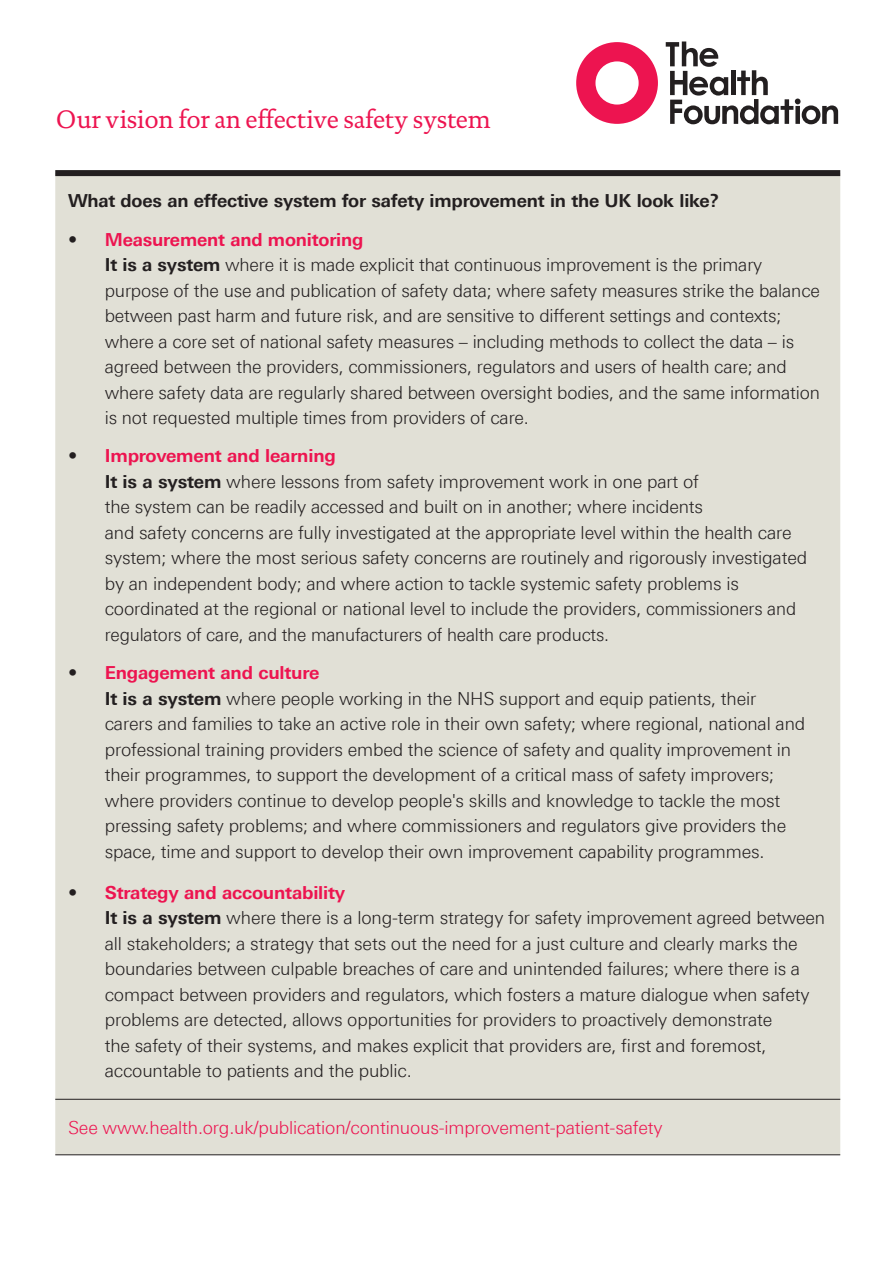
<style>
.page{position:relative;width:893px;height:1263px;background:#fff}
.page>*{position:absolute;margin:0;border:0;box-sizing:border-box;transform-origin:0 0}
.t1{font:25.5px "DTL Documenta TOT";letter-spacing:-.01em;color:#ed1450}
.t2{font:300 18px/25.5px "LT Univers Basic";letter-spacing:-.01em;color:#231f20}
.t3{font:300 18px "LT Univers Basic";letter-spacing:-.01em;color:#ed1450}
.t4{font:700 18px "Linotype Univers 630";letter-spacing:-.01em;color:#231f20}
.s1{font-family:"Linotype Univers 630";font-weight:700;color:#ed1450}
.s2{font-family:"Linotype Univers 630";font-weight:700}
</style>
<div class="page">
<div style="left:55px;top:176px;width:785px;height:978px;background:#e1e0d6"></div>
<hr style="left:55px;top:1099px;width:785px;height:1px;background:#231f20">
<hr style="left:55px;top:1154px;width:785px;height:1px;background:#231f20">
<div style="left:55px;top:170px;width:785px;height:6px;background:#231f20"></div>
<svg style="left:576px;top:42px;width:82px;height:82px"></svg>
<svg style="left:666px;top:42px;width:172px;height:82px"></svg>
<h2 class="t1" style="left:55px;top:104px;width:437px">Our vision for an effective safety system</h2>
<h3 class="t4" style="left:68px;top:190px;width:653px">What does an effective system for safety improvement in the UK look like?</h3>
<p class="t2" style="left:105px;top:226px;width:717px;text-indent:-37px">• <span class="s1">Measurement and monitoring<br></span><span class="s2">It is a system</span> where it is made explicit that continuous improvement is the primary purpose of the use and publication of safety data; where safety measures strike the balance between past harm and future risk, and are sensitive to different settings and contexts; where a core set of national safety measures – including methods to collect the data – is agreed between the providers, commissioners, regulators and users of health care; and where safety data are regularly shared between oversight bodies, and the same information is not requested multiple times from providers of care.</p>
<p class="t2" style="left:105px;top:443px;width:704px;text-indent:-37px">• <span class="s1">Improvement and learning<br></span><span class="s2">It is a system</span> where lessons from safety improvement work in one part of<br>the system can be readily accessed and built on in another; where incidents<br>and safety concerns are fully investigated at the appropriate level within the health care system; where the most serious safety concerns are routinely and rigorously investigated by an independent body; and where action to tackle systemic safety problems is coordinated at the regional or national level to include the providers, commissioners and regulators of care, and the manufacturers of health care products.</p>
<p class="t2" style="left:105px;top:660px;width:702px;text-indent:-37px">• <span class="s1">Engagement and culture<br></span><span class="s2">It is a system</span> where people working in the NHS support and equip patients, their carers and families to take an active role in their own safety; where regional, national and professional training providers embed the science of safety and quality improvement in their programmes, to support the development of a critical mass of safety improvers; where providers continue to develop people's skills and knowledge to tackle the most pressing safety problems; and where commissioners and regulators give providers the space, time and support to develop their own improvement capability programmes.</p>
<p class="t2" style="left:105px;top:879px;width:722px;text-indent:-37px">• <span class="s1">Strategy and accountability<br></span><span class="s2">It is a system</span> where there is a long-term strategy for safety improvement agreed between all stakeholders; a strategy that sets out the need for a just culture and clearly marks the boundaries between culpable breaches of care and unintended failures; where there is a compact between providers and regulators, which fosters a mature dialogue when safety problems are detected, allows opportunities for providers to proactively demonstrate<br>the safety of their systems, and makes explicit that providers are, first and foremost, accountable to patients and the public.</p>
<p class="t3" style="left:68px;top:1116px;width:596px">See www.health.org.uk/publication/continuous-improvement-patient-safety</p>
</div>
